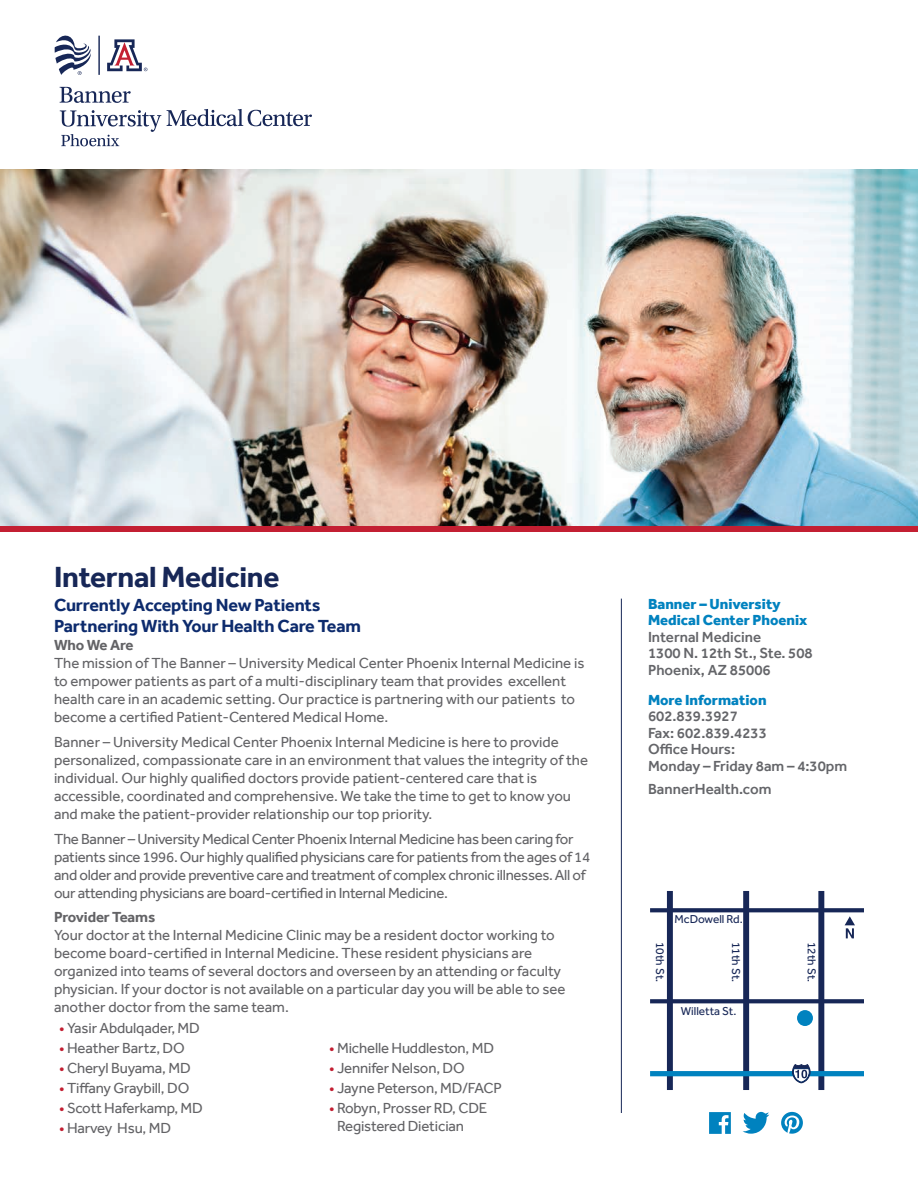
<style>
.page{position:relative;width:918px;height:1188px;background:#fff}
.page>*{position:absolute;margin:0;border:0;box-sizing:border-box;transform-origin:0 0}
.t1{font:700 30px "Effra";letter-spacing:-.01em;color:#172757}
.t2{font:700 18px/21.6px "Effra";letter-spacing:-.01em;color:#0d2b6d}
.t3{font:15px/18px "Effra";color:#636366}
.t4{font:15px/18px "Effra";letter-spacing:-.02em;color:#636366}
.t5{font:500 15px/16.5px "Effra";color:#646569}
.t6{font:800 15px/16.5px "Effra";color:#0082bf}
.t7{font:700 15px "Effra";letter-spacing:-.01em;color:#636366}
.t8{font:11.85px "Effra";color:#172757}
.s1{color:#c31f32}
</style>
<div class="page">
<hr style="left:621px;top:599px;width:1px;height:514px;background:#172757">
<svg style="left:781px;top:1112px;width:22px;height:22px"></svg>
<svg style="left:709px;top:1112px;width:22px;height:22px"></svg>
<svg style="left:743px;top:1112px;width:26px;height:22px"></svg>
<svg style="left:650px;top:999px;width:214px;height:4px"></svg>
<svg style="left:650px;top:908px;width:214px;height:4px"></svg>
<div style="left:667px;top:891px;width:6px;height:199px;background:#172757"></div>
<div style="left:818px;top:891px;width:6px;height:199px;background:#172757"></div>
<div style="left:743px;top:891px;width:6px;height:199px;background:#172757"></div>
<div style="left:797px;top:1010px;width:16px;height:16px;background:#0082bf;border-radius:50%"></div>
<div style="left:650px;top:1071px;width:214px;height:5px;background:#0082bf"></div>
<svg style="left:845px;top:916px;width:10px;height:22px"></svg>
<svg style="left:792px;top:1064px;width:18px;height:19px"></svg>
<img style="left:0;top:170px;width:918px;height:357px">
<div style="left:0;top:527px;width:918px;height:5px;background:#c31f32"></div>
<svg style="left:107px;top:39px;width:40px;height:33px"></svg>
<hr style="left:98px;top:36px;width:2px;height:39px;background:#172757">
<svg style="left:60px;top:110px;width:101px;height:36px"></svg>
<svg style="left:167px;top:109px;width:145px;height:17px"></svg>
<svg style="left:55px;top:36px;width:36px;height:39px"></svg>
<svg style="left:60px;top:87px;width:71px;height:16px"></svg>
<h1 class="t1" style="left:54px;top:559px;width:227px">Internal Medicine</h1>
<p class="t2" style="left:54px;top:594px;width:308px">Currently Accepting New Patients<br>Partnering With Your Health Care Team</p>
<p class="t7" style="left:54px;top:636px;width:81px">Who We Are</p>
<p class="t3" style="left:54px;top:654px;width:532px">The mission of The Banner – University Medical Center Phoenix Internal Medicine is to empower patients as part of a multi-disciplinary team that provides excellent health care in an academic setting. Our practice is partnering with our patients to become a certified Patient-Centered Medical Home.</p>
<p class="t3" style="left:54px;top:733px;width:536px">Banner – University Medical Center Phoenix Internal Medicine is here to provide personalized, compassionate care in an environment that values the integrity of the individual. Our highly qualified doctors provide patient-centered care that is accessible, coordinated and comprehensive. We take the time to get to know you and make the patient-provider relationship our top priority.</p>
<p class="t4" style="left:54px;top:830px;width:538px">The Banner – University Medical Center Phoenix Internal Medicine has been caring for patients since 1996. Our highly qualified physicians care for patients from the ages of 14 and older and provide preventive care and treatment of complex chronic illnesses. All of our attending physicians are board-certified in Internal Medicine.</p>
<p class="t7" style="left:54px;top:909px;width:103px">Provider Teams</p>
<p class="t3" style="left:54px;top:926px;width:513px">Your doctor at the Internal Medicine Clinic may be a resident doctor working to become board-certified in Internal Medicine. These resident physicians are organized into teams of several doctors and overseen by an attending or faculty physician. If your doctor is not available on a particular day you will be able to see another doctor from the same team.</p>
<p class="t3" style="left:59px;top:1018px;width:142px"><span class="s1">•</span> Yasir Abdulqader, MD</p>
<p class="t3" style="left:59px;top:1039px;width:127px"><span class="s1">•</span> Heather Bartz, DO</p>
<p class="t3" style="left:59px;top:1059px;width:133px"><span class="s1">•</span> Cheryl Buyama, MD</p>
<p class="t3" style="left:59px;top:1079px;width:132px"><span class="s1">•</span> Tiffany Graybill, DO</p>
<p class="t3" style="left:59px;top:1099px;width:145px"><span class="s1">•</span> Scott Haferkamp, MD</p>
<p class="t3" style="left:59px;top:1119px;width:114px"><span class="s1">•</span> Harvey Hsu, MD</p>
<p class="t3" style="left:329px;top:1039px;width:167px"><span class="s1">•</span> Michelle Huddleston, MD</p>
<p class="t3" style="left:329px;top:1059px;width:137px"><span class="s1">•</span> Jennifer Nelson, DO</p>
<p class="t3" style="left:329px;top:1079px;width:174px"><span class="s1">•</span> Jayne Peterson, MD/FACP</p>
<p class="t3" style="left:337px;top:1099px;width:152px;text-indent:-8px"><span class="s1">•</span> Robyn, Prosser RD, CDE<br>Registered Dietician</p>
<p class="t6" style="left:648px;top:595px;width:161px">Banner – University<br>Medical Center Phoenix</p>
<p class="t5" style="left:648px;top:628px;width:166px">Internal Medicine<br>1300 N. 12th St., Ste. 508<br>Phoenix, AZ 85006</p>
<p class="t6" style="left:648px;top:691px;width:120px">More Information</p>
<p class="t5" style="left:648px;top:708px;width:201px">602.839.3927<br>Fax: 602.839.4233<br>Office Hours:<br>Monday – Friday 8am – 4:30pm</p>
<p class="t5" style="left:648px;top:780px;width:125px">BannerHealth.com</p>
<p class="t8" style="left:675px;top:912px;width:70px">McDowell Rd.</p>
<p class="t8" style="left:667px;top:942px;width:42px;rotate:90deg">10th St.</p>
<p class="t8" style="left:743px;top:942px;width:42px;rotate:90deg">11th St.</p>
<p class="t8" style="left:819px;top:942px;width:42px;rotate:90deg">12th St.</p>
<p class="t8" style="left:681px;top:1004px;width:57px">Willetta St.</p>
</div>
